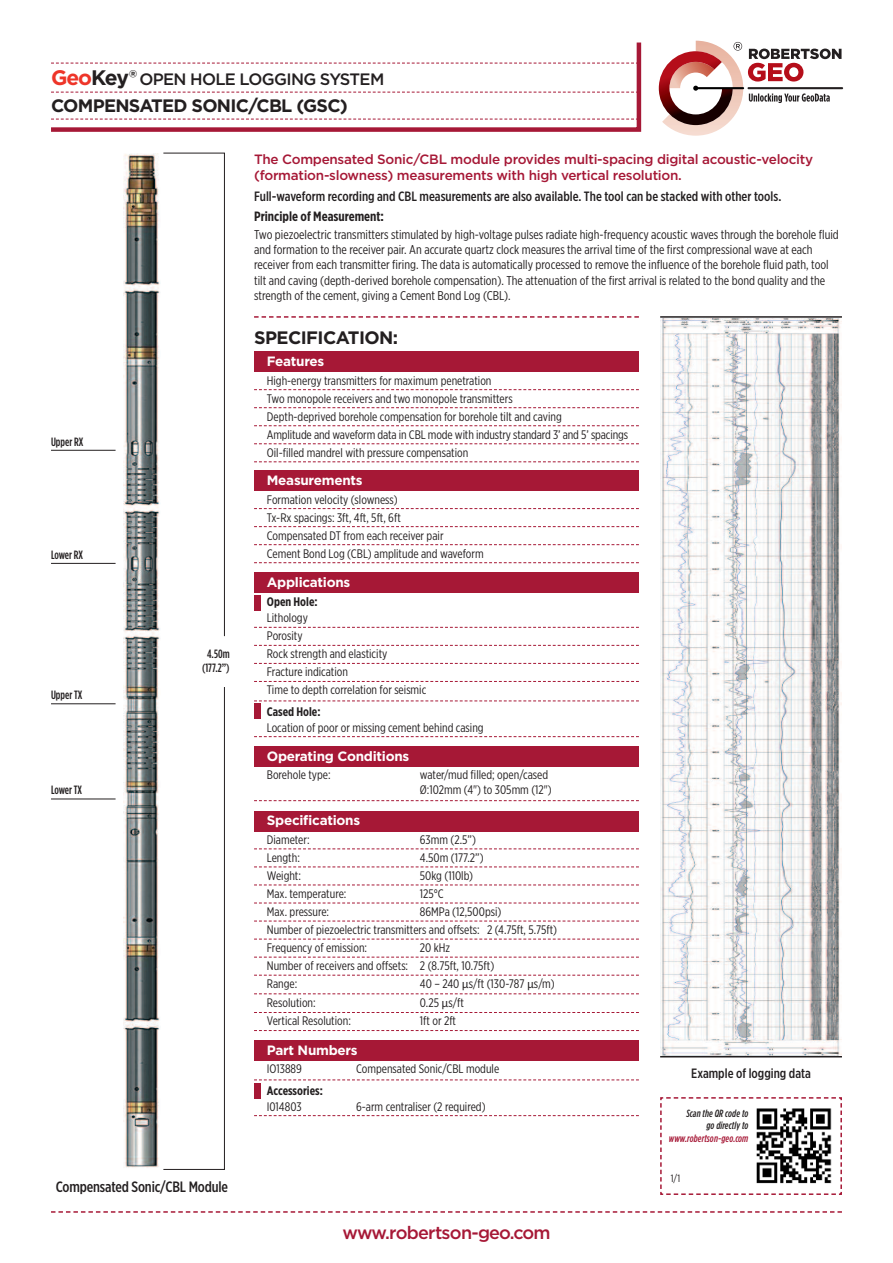
<style>
.page{position:relative;width:893px;height:1263px;background:#fff}
.page>*{position:absolute;margin:0;border:0;box-sizing:border-box;transform-origin:0 0}
.t1{font:700 18px "Gotham";letter-spacing:-.04em;color:#231f20}
.t2{font:500 18px "Gotham";letter-spacing:-.045em;color:#a61836}
.t3{font:500 16.5px "Gotham";letter-spacing:-.04em;color:#231f20}
.t4{font:500 15px "Gotham X Narrow";letter-spacing:-.01em;color:#231f20}
.t5{font:500 13.5px/16.2px "Gotham";letter-spacing:-.02em;color:#a61836}
.t6{font:500 13.5px "Gotham X Narrow";color:#231f20}
.t7{font:700 13.5px "Gotham";letter-spacing:-.02em;color:#fff}
.t8{font:700 13.5px "Gotham X Narrow";color:#231f20}
.t9{font:12.75px/15.3px "Gotham X Narrow";color:#231f20}
.t10{font:12.3px/18px "Gotham X Narrow";color:#231f20}
.t11{font:700 12.3px "Gotham X Narrow";color:#231f20}
.t12{font:500 12px/14.4px "Gotham Condensed";color:#231f20;text-align:center}
.t13{font:italic 500 10.5px/12.6px "Gotham Condensed";letter-spacing:.01em;color:#231f20;text-align:right}
.t14{font:italic 500 10.5px "Gotham Condensed";letter-spacing:.01em;color:#a61836}
.t15{font:10.5px "Gotham X Narrow";color:#231f20}
.s1{font-weight:700;font-size:21px;color:#ee3529}
.s2{font-weight:700;font-size:21px}
.s3{font-size:21px}
.s4{font-family:"Source Sans Pro"}
</style>
<div class="page">
<svg style="left:660px;top:1097px;width:182px;height:98px"></svg>
<img style="left:660px;top:318px;width:182px;height:738px">
<img style="left:124px;top:153px;width:36px;height:1015px">
<svg style="left:51px;top:1211px;width:791px;height:2px"></svg>
<hr style="left:747px;top:87px;width:96px;height:2px;background:#231f20">
<svg style="left:659px;top:41px;width:182px;height:95px"></svg>
<svg style="left:51px;top:42px;width:591px;height:90px"></svg>
<svg style="left:51px;top:63px;width:588px;height:1px"></svg>
<svg style="left:51px;top:92px;width:588px;height:1px"></svg>
<svg style="left:51px;top:119px;width:588px;height:1px"></svg>
<svg style="left:254px;top:316px;width:385px;height:2px"></svg>
<hr style="left:660px;top:316px;width:182px;height:2px;background:#231f20">
<hr style="left:660px;top:1056px;width:182px;height:1px;background:#231f20">
<hr style="left:51px;top:450px;width:65px;height:1px;background:#231f20">
<hr style="left:51px;top:563px;width:65px;height:1px;background:#231f20">
<hr style="left:51px;top:703px;width:65px;height:1px;background:#231f20">
<hr style="left:51px;top:798px;width:65px;height:1px;background:#231f20">
<svg style="left:163px;top:152px;width:62px;height:485px"></svg>
<svg style="left:163px;top:687px;width:62px;height:483px"></svg>
<div style="left:254px;top:352px;width:385px;height:20px;background:#a61836"></div>
<svg style="left:254px;top:389px;width:385px;height:1px"></svg>
<svg style="left:254px;top:407px;width:385px;height:1px"></svg>
<svg style="left:254px;top:425px;width:385px;height:1px"></svg>
<svg style="left:254px;top:443px;width:385px;height:1px"></svg>
<svg style="left:254px;top:461px;width:385px;height:1px"></svg>
<div style="left:254px;top:471px;width:385px;height:20px;background:#a61836"></div>
<svg style="left:254px;top:508px;width:385px;height:1px"></svg>
<svg style="left:254px;top:526px;width:385px;height:1px"></svg>
<svg style="left:254px;top:544px;width:385px;height:1px"></svg>
<svg style="left:254px;top:562px;width:385px;height:1px"></svg>
<div style="left:254px;top:572px;width:385px;height:21px;background:#a61836"></div>
<svg style="left:254px;top:627px;width:385px;height:1px"></svg>
<svg style="left:254px;top:645px;width:385px;height:1px"></svg>
<svg style="left:254px;top:663px;width:385px;height:1px"></svg>
<svg style="left:254px;top:681px;width:385px;height:1px"></svg>
<svg style="left:254px;top:700px;width:385px;height:1px"></svg>
<svg style="left:254px;top:736px;width:385px;height:1px"></svg>
<div style="left:254px;top:746px;width:385px;height:21px;background:#a61836"></div>
<svg style="left:254px;top:800px;width:385px;height:1px"></svg>
<div style="left:254px;top:811px;width:385px;height:20px;background:#a61836"></div>
<svg style="left:254px;top:848px;width:385px;height:1px"></svg>
<svg style="left:254px;top:866px;width:385px;height:1px"></svg>
<svg style="left:254px;top:884px;width:385px;height:1px"></svg>
<svg style="left:254px;top:902px;width:385px;height:1px"></svg>
<svg style="left:254px;top:920px;width:385px;height:1px"></svg>
<svg style="left:254px;top:938px;width:385px;height:1px"></svg>
<svg style="left:254px;top:957px;width:385px;height:1px"></svg>
<svg style="left:254px;top:975px;width:385px;height:1px"></svg>
<svg style="left:254px;top:993px;width:385px;height:1px"></svg>
<svg style="left:254px;top:1012px;width:385px;height:1px"></svg>
<svg style="left:254px;top:1030px;width:385px;height:1px"></svg>
<div style="left:254px;top:1041px;width:385px;height:20px;background:#a61836"></div>
<svg style="left:254px;top:1079px;width:385px;height:1px"></svg>
<svg style="left:254px;top:1115px;width:385px;height:1px"></svg>
<div style="left:254px;top:703px;width:6px;height:16px;background:#a61836"></div>
<div style="left:254px;top:595px;width:6px;height:16px;background:#a61836"></div>
<div style="left:254px;top:1083px;width:6px;height:16px;background:#a61836"></div>
<h2 class="t3" style="left:51px;top:74px;width:335px"><span class="s1">Geo</span><span class="s2">Key</span><span class="s3">®</span> OPEN HOLE LOGGING SYSTEM</h2>
<h1 class="t1" style="left:51px;top:100px;width:298px">COMPENSATED SONIC/CBL (GSC)</h1>
<p class="t5" style="left:254px;top:152px;width:561px">The Compensated Sonic/CBL module provides multi-spacing digital acoustic-velocity (formation-slowness) measurements with high vertical resolution.</p>
<p class="t6" style="left:254px;top:191px;width:529px">Full-waveform recording and CBL measurements are also available. The tool can be stacked with other tools.</p>
<p class="t8" style="left:254px;top:212px;width:131px">Principle of Measurement:</p>
<p class="t9" style="left:254px;top:227px;width:586px">Two piezoelectric transmitters stimulated by high-voltage pulses radiate high-frequency acoustic waves through the borehole fluid and formation to the receiver pair. An accurate quartz clock measures the arrival time of the first compressional wave at each receiver from each transmitter firing. The data is automatically processed to remove the influence of the borehole fluid path, tool tilt and caving (depth-derived borehole compensation). The attenuation of the first arrival is related to the bond quality and the strength of the cement, giving a Cement Bond Log (CBL).</p>
<p class="t12" style="left:51px;top:435px;width:34px">Upper RX</p>
<p class="t12" style="left:51px;top:548px;width:34px">Lower RX</p>
<p class="t12" style="left:51px;top:688px;width:33px">Upper TX</p>
<p class="t12" style="left:51px;top:784px;width:33px">Lower TX</p>
<p class="t12" style="left:202px;top:647px;width:29px">4.50m (177.2”)</p>
<h1 class="t1" style="left:254px;top:331px;width:146px">SPECIFICATION:</h1>
<p class="t7" style="left:267px;top:357px;width:59px">Features</p>
<p class="t10" style="left:267px;top:372px;width:363px">High-energy transmitters for maximum penetration<br>Two monopole receivers and two monopole transmitters<br>Depth-deprived borehole compensation for borehole tilt and caving<br>Amplitude and waveform data in CBL mode with industry standard 3’ and 5’ spacings Oil-filled mandrel with pressure compensation</p>
<p class="t7" style="left:267px;top:476px;width:97px">Measurements</p>
<p class="t10" style="left:267px;top:491px;width:218px">Formation velocity (slowness)<br>Tx-Rx spacings: 3ft, 4ft, 5ft, 6ft<br>Compensated DT from each receiver pair<br>Cement Bond Log (CBL) amplitude and waveform</p>
<p class="t7" style="left:267px;top:577px;width:85px">Applications</p>
<p class="t11" style="left:267px;top:598px;width:52px">Open Hole:</p>
<p class="t10" style="left:267px;top:610px;width:161px">Lithology<br>Porosity<br>Rock strength and elasticity<br>Fracture indication<br>Time to depth correlation for seismic</p>
<p class="t11" style="left:267px;top:707px;width:55px">Cased Hole:</p>
<p class="t10" style="left:267px;top:719px;width:218px">Location of poor or missing cement behind casing</p>
<p class="t7" style="left:267px;top:751px;width:144px">Operating Conditions</p>
<p class="t10" style="left:267px;top:767px;width:65px">Borehole type:</p>
<p class="t10" style="left:420px;top:768px;width:133px;line-height:14.9px">water/mud filled; open/cased<br>Ø:102mm (4") to 305mm (12")</p>
<p class="t7" style="left:267px;top:816px;width:95px">Specifications</p>
<p class="t10" style="left:267px;top:831px;width:44px">Diameter:</p>
<p class="t10" style="left:420px;top:831px;width:58px">63mm (2.5”)</p>
<p class="t10" style="left:267px;top:849px;width:35px">Length:</p>
<p class="t10" style="left:420px;top:849px;width:65px">4.50m (177.2”)</p>
<p class="t10" style="left:267px;top:867px;width:36px">Weight:</p>
<p class="t10" style="left:420px;top:867px;width:55px">50kg (110lb)</p>
<p class="t10" style="left:267px;top:885px;width:81px">Max. temperature:</p>
<p class="t10" style="left:420px;top:885px;width:25px">125°C</p>
<p class="t10" style="left:267px;top:903px;width:64px">Max. pressure:</p>
<p class="t10" style="left:267px;top:903px;width:292px;text-indent:153px">86MPa (12,500psi)<br>Number of piezoelectric transmitters and offsets: 2 (4.75ft, 5.75ft)<br>Frequency of emission:</p>
<p class="t10" style="left:267px;top:939px;width:229px;text-indent:153px">20 kHz<br>Number of receivers and offsets: 2 (8.75ft, 10.75ft)<br>Range:</p>
<p class="t10" style="left:420px;top:976px;width:136px">40 – 240 <span class="s4">µ</span>s/ft (130-787 <span class="s4">µ</span>s/m)</p>
<p class="t10" style="left:267px;top:994px;width:50px">Resolution:</p>
<p class="t10" style="left:420px;top:994px;width:46px">0.25 <span class="s4">µ</span>s/ft</p>
<p class="t10" style="left:267px;top:1013px;width:86px">Vertical Resolution:</p>
<p class="t10" style="left:420px;top:1013px;width:38px">1ft or 2ft</p>
<p class="t7" style="left:267px;top:1045px;width:92px">Part Numbers</p>
<p class="t10" style="left:267px;top:1061px;width:37px">IO13889</p>
<p class="t10" style="left:356px;top:1061px;width:145px">Compensated Sonic/CBL module</p>
<p class="t11" style="left:267px;top:1086px;width:58px">Accessories:</p>
<p class="t10" style="left:267px;top:1098px;width:36px">I014803</p>
<p class="t10" style="left:356px;top:1098px;width:131px">6-arm centraliser (2 required)</p>
<p class="t4" style="left:56px;top:1181px;width:174px">Compensated Sonic/CBL Module</p>
<h1 class="t2" style="left:342px;top:1226px;width:210px">www.robertson-geo.com</h1>
<p class="t6" style="left:691px;top:1069px;width:121px">Example of logging data</p>
<p class="t13" style="left:686px;top:1107px;width:64px">Scan the QR code to go directly to</p>
<p class="t14" style="left:669px;top:1135px;width:81px">www.robertson-geo.com</p>
<p class="t15" style="left:671px;top:1175px;width:11px">1/1</p>
</div>
